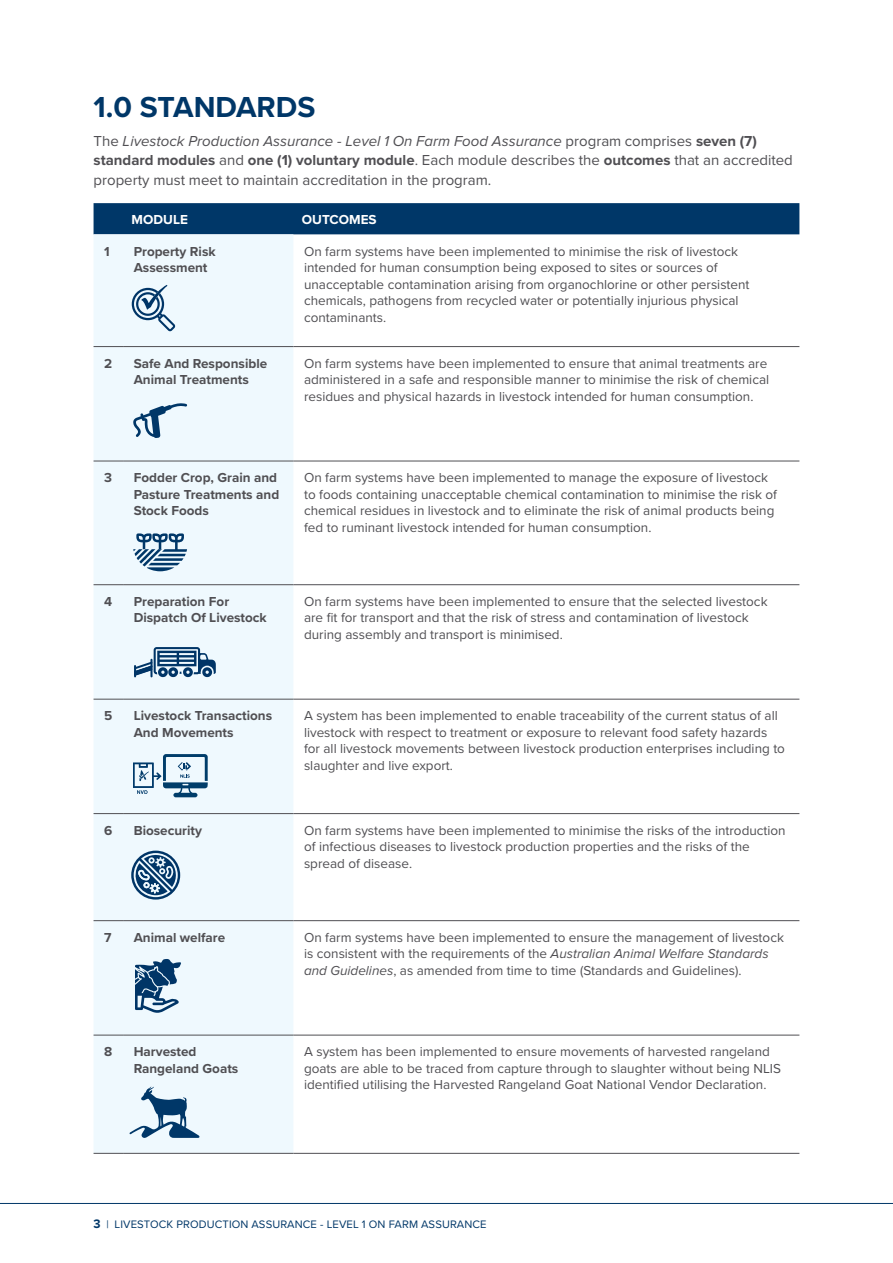
<style>
.page{position:relative;width:893px;height:1263px;background:#fff}
.page>*{position:absolute;margin:0;border:0;box-sizing:border-box;transform-origin:0 0}
.t1{font:700 30px "Proxima Nova";color:#003768}
.t2{font:15px/19.5px "Proxima Nova";color:#504f53}
.t3{font:13.5px/16.5px "Proxima Nova";color:#504f53}
.t4{font:700 13.5px/16.5px "Proxima Nova";color:#504f53}
.t5{font:700 13.5px "Proxima Nova";color:#fff}
.t6{font:11.25px "Proxima Nova";letter-spacing:.01em;color:#003768}
.s1{font-style:italic}
.s2{font-weight:700}
.s3{font-weight:700;font-size:12.75px}
</style>
<div class="page">
<div style="left:94px;top:203px;width:705px;height:31px;background:#003768"></div>
<div style="left:94px;top:234px;width:199px;height:919px;background:#eff9fe"></div>
<svg style="left:94px;top:346px;width:29px;height:1px"></svg>
<hr style="left:123px;top:346px;width:170px;height:1px;background:#504f53">
<hr style="left:293px;top:346px;width:506px;height:1px;background:#504f53">
<svg style="left:94px;top:461px;width:29px;height:1px"></svg>
<hr style="left:123px;top:461px;width:170px;height:1px;background:#504f53">
<hr style="left:293px;top:461px;width:506px;height:1px;background:#504f53">
<svg style="left:94px;top:584px;width:29px;height:1px"></svg>
<hr style="left:123px;top:584px;width:170px;height:1px;background:#504f53">
<hr style="left:293px;top:584px;width:506px;height:1px;background:#504f53">
<svg style="left:94px;top:699px;width:29px;height:1px"></svg>
<hr style="left:123px;top:699px;width:170px;height:1px;background:#504f53">
<hr style="left:293px;top:699px;width:506px;height:1px;background:#504f53">
<svg style="left:94px;top:813px;width:29px;height:1px"></svg>
<hr style="left:123px;top:813px;width:170px;height:1px;background:#504f53">
<hr style="left:293px;top:813px;width:506px;height:1px;background:#504f53">
<svg style="left:94px;top:920px;width:29px;height:1px"></svg>
<hr style="left:123px;top:920px;width:170px;height:1px;background:#504f53">
<hr style="left:293px;top:920px;width:506px;height:1px;background:#504f53">
<svg style="left:94px;top:1035px;width:29px;height:1px"></svg>
<hr style="left:123px;top:1035px;width:170px;height:1px;background:#504f53">
<hr style="left:293px;top:1035px;width:506px;height:1px;background:#504f53">
<svg style="left:94px;top:1153px;width:29px;height:1px"></svg>
<hr style="left:123px;top:1153px;width:170px;height:1px;background:#504f53">
<hr style="left:293px;top:1153px;width:506px;height:1px;background:#504f53">
<svg style="left:132px;top:285px;width:43px;height:46px"></svg>
<svg style="left:133px;top:403px;width:54px;height:35px"></svg>
<svg style="left:133px;top:533px;width:54px;height:38px"></svg>
<svg style="left:131px;top:959px;width:50px;height:60px"></svg>
<div style="left:124px;top:958px;width:11px;height:55px;background:#eff9fe"></div>
<svg style="left:129px;top:849px;width:53px;height:52px"></svg>
<div style="left:131px;top:851px;width:49px;height:48px;border:2px solid #003768;border-radius:50%"></div>
<svg style="left:133px;top:647px;width:83px;height:35px"></svg>
<svg style="left:133px;top:754px;width:75px;height:43px"></svg>
<svg style="left:129px;top:1086px;width:71px;height:52px"></svg>
<hr style="left:0;top:1203px;width:893px;height:1px;background:#003768">
<h1 class="t1" style="left:94px;top:85px;width:223px">1.0 STANDARDS</h1>
<p class="t2" style="left:94px;top:130px;width:701px">The <span class="s1">Livestock Production Assurance - Level 1 On Farm Food Assurance</span> program comprises <span class="s2">seven (7) standard modules</span> and <span class="s2">one (1) voluntary module</span>. Each module describes the <span class="s2">outcomes</span> that an accredited property must meet to maintain accreditation in the program.</p>
<p class="t5" style="left:132px;top:209px;width:58px">MODULE</p>
<p class="t5" style="left:302px;top:209px;width:76px">OUTCOMES</p>
<p class="t4" style="left:104px;top:243px;width:7px">1</p>
<p class="t4" style="left:134px;top:243px;width:83px">Property Risk<br>Assessment</p>
<p class="t3" style="left:304px;top:242px;width:447px">On farm systems have been implemented to minimise the risk of livestock intended for human consumption being exposed to sites or sources of unacceptable contamination arising from organochlorine or other persistent chemicals, pathogens from recycled water or potentially injurious physical contaminants.</p>
<p class="t4" style="left:104px;top:355px;width:10px">2</p>
<p class="t4" style="left:134px;top:355px;width:135px">Safe And Responsible<br>Animal Treatments</p>
<p class="t3" style="left:304px;top:354px;width:467px">On farm systems have been implemented to ensure that animal treatments are administered in a safe and responsible manner to minimise the risk of chemical residues and physical hazards in livestock intended for human consumption.</p>
<p class="t4" style="left:104px;top:469px;width:9px">3</p>
<p class="t4" style="left:134px;top:469px;width:147px">Fodder Crop, Grain and<br>Pasture Treatments and<br>Stock Foods</p>
<p class="t3" style="left:304px;top:469px;width:474px">On farm systems have been implemented to manage the exposure of livestock to foods containing unacceptable chemical contamination to minimise the risk of chemical residues in livestock and to eliminate the risk of animal products being fed to ruminant livestock intended for human consumption.</p>
<p class="t4" style="left:104px;top:593px;width:10px">4</p>
<p class="t4" style="left:134px;top:593px;width:135px">Preparation For<br>Dispatch Of Livestock</p>
<p class="t3" style="left:304px;top:593px;width:465px">On farm systems have been implemented to ensure that the selected livestock are fit for transport and that the risk of stress and contamination of livestock during assembly and transport is minimised.</p>
<p class="t4" style="left:104px;top:707px;width:10px">5</p>
<p class="t4" style="left:134px;top:707px;width:140px">Livestock Transactions<br>And Movements</p>
<p class="t3" style="left:304px;top:707px;width:482px">A system has been implemented to enable traceability of the current status of all livestock with respect to treatment or exposure to relevant food safety hazards for all livestock movements between livestock production enterprises including to slaughter and live export.</p>
<p class="t4" style="left:104px;top:822px;width:10px">6</p>
<p class="t4" style="left:134px;top:822px;width:70px">Biosecurity</p>
<p class="t3" style="left:304px;top:821px;width:483px">On farm systems have been implemented to minimise the risks of the introduction of infectious diseases to livestock production properties and the risks of the spread of disease.</p>
<p class="t4" style="left:104px;top:929px;width:9px">7</p>
<p class="t4" style="left:134px;top:929px;width:93px">Animal welfare</p>
<p class="t3" style="left:304px;top:928px;width:481px">On farm systems have been implemented to ensure the management of livestock is consistent with the requirements of the <span class="s1">Australian Animal Welfare Standards and Guidelines</span>, as amended from time to time (Standards and Guidelines).</p>
<p class="t4" style="left:104px;top:1043px;width:10px">8</p>
<p class="t4" style="left:134px;top:1043px;width:106px">Harvested<br>Rangeland Goats</p>
<p class="t3" style="left:304px;top:1043px;width:479px">A system has been implemented to ensure movements of harvested rangeland goats are able to be traced from capture through to slaughter without being NLIS identified utilising the Harvested Rangeland Goat National Vendor Declaration.</p>
<p class="t6" style="left:94px;top:1215px;width:395px"><span class="s3">3</span> | LIVESTOCK PRODUCTION ASSURANCE - LEVEL 1 ON FARM ASSURANCE</p>
</div>
